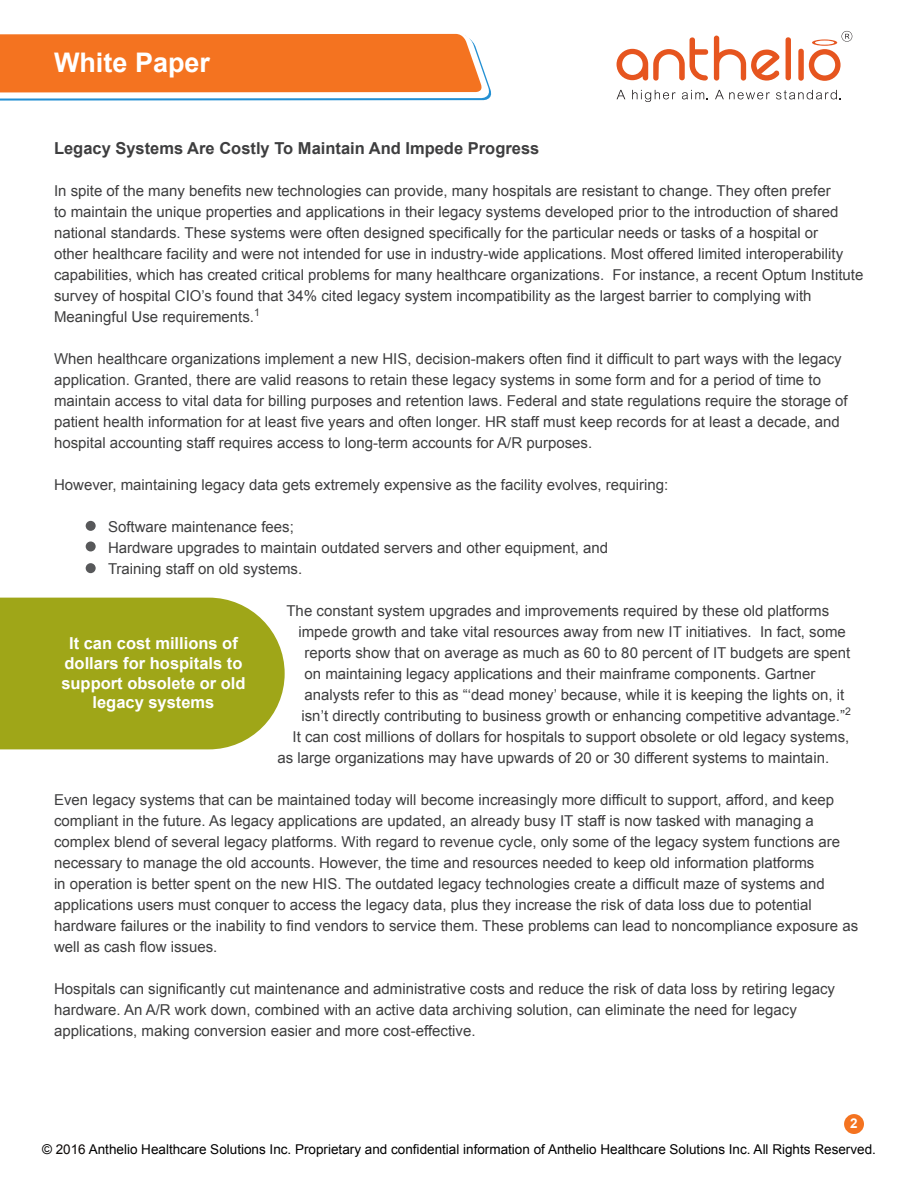
<style>
.page{position:relative;width:918px;height:1188px;background:#fff}
.page>*{position:absolute;margin:0;border:0;box-sizing:border-box;transform-origin:0 0}
.t1{font:700 27px "Arial";color:#fff}
.t2{font:700 16.5px/19.8px "Arial";color:#fff;text-align:center}
.t3{font:700 16.5px "Arial";color:#3e3e3f}
.t4{font:15px/21px "Arial";color:#3e3e3f}
.t5{font:13.5px "Arial";color:#000}
.t6{font:700 13.5px "Arial";color:#fff}
.s1{color:#0c0806}
</style>
<div class="page">
<svg style="left:617px;top:37px;width:91px;height:44px"></svg>
<svg style="left:714px;top:36px;width:66px;height:45px"></svg>
<div style="left:786px;top:37px;width:5px;height:43px;background:#e6551f;border-radius:3px"></div>
<div style="left:798px;top:49px;width:6px;height:32px;background:#e6551f;border-radius:3px"></div>
<svg style="left:617px;top:90px;width:8px;height:9px"></svg>
<svg style="left:632px;top:90px;width:44px;height:12px"></svg>
<svg style="left:682px;top:90px;width:26px;height:9px"></svg>
<svg style="left:715px;top:90px;width:55px;height:9px"></svg>
<svg style="left:776px;top:90px;width:64px;height:9px"></svg>
<svg style="left:809px;top:31px;width:43px;height:50px"></svg>
<svg style="left:0;top:33px;width:492px;height:68px;background:#ee8745"></svg>
<div style="left:0;top:598px;width:285px;height:151px;background:#9fa618"></div>
<div style="left:86px;top:521px;width:10px;height:10px;background:#57585a;border-radius:50%"></div>
<div style="left:86px;top:541px;width:10px;height:10px;background:#57585a;border-radius:50%"></div>
<div style="left:86px;top:563px;width:10px;height:10px;background:#57585a;border-radius:50%"></div>
<div style="left:844px;top:1114px;width:20px;height:20px;background:#f47320;border-radius:50%"></div>
<p class="t1" style="left:54px;top:45px;width:158px">White Paper</p>
<p class="t3" style="left:54px;top:137px;width:487px">Legacy Systems Are Costly To Maintain And Impede Progress</p>
<p class="t4" style="left:54px;top:180px;width:811px">In spite of the many benefits new technologies can provide, many hospitals are resistant to change. They often prefer<br>to maintain the unique properties and applications in their legacy systems developed prior to the introduction of shared national standards. These systems were often designed specifically for the particular needs or tasks of a hospital or<br>other healthcare facility and were not intended for use in industry-wide applications. Most offered limited interoperability capabilities, which has created critical problems for many healthcare organizations. For instance, a recent Optum Institute survey of hospital CIO’s found that 34% cited legacy system incompatibility as the largest barrier to complying with Meaningful Use requirements.<sup>1</sup></p>
<p class="t4" style="left:54px;top:348px;width:795px">When healthcare organizations implement a new HIS, decision-makers often find it difficult to part ways with the legacy application. Granted, there are valid reasons to retain these legacy systems in some form and for a period of time to maintain access to vital data for billing purposes and retention laws. Federal and state regulations require the storage of patient health information for at least five years and often longer. HR staff must keep records for at least a decade, and hospital accounting staff requires access to long-term accounts for A/R purposes.</p>
<p class="t4" style="left:54px;top:474px;width:616px">However, maintaining legacy data gets extremely expensive as the facility evolves, requiring:</p>
<p class="t4" style="left:108px;top:516px;width:187px">Software maintenance fees;</p>
<p class="t4" style="left:108px;top:537px;width:502px">Hardware upgrades to maintain outdated servers and other equipment, and</p>
<p class="t4" style="left:108px;top:558px;width:196px">Training staff on old systems.</p>
<p class="t4" style="left:286px;top:600px;width:544px">The constant system upgrades and improvements required by these old platforms</p>
<p class="t4" style="left:298px;top:621px;width:549px">impede growth and take vital resources away from new IT initiatives. In fact, some</p>
<p class="t4" style="left:304px;top:642px;width:547px">reports show that on average as much as 60 to 80 percent of IT budgets are spent</p>
<p class="t4" style="left:304px;top:663px;width:513px">on maintaining legacy applications and their mainframe components. Gartner</p>
<p class="t4" style="left:304px;top:684px;width:541px">analysts refer to this as “‘dead money’ because, while it is keeping the lights on, it</p>
<p class="t4" style="left:302px;top:705px;width:551px">isn’t directly contributing to business growth or enhancing competitive advantage.”<sup>2</sup></p>
<p class="t4" style="left:292px;top:726px;width:558px">It can cost millions of dollars for hospitals to support obsolete or old legacy systems,</p>
<p class="t4" style="left:278px;top:747px;width:553px">as large organizations may have upwards of 20 or 30 different systems to maintain.</p>
<p class="t4" style="left:54px;top:789px;width:806px">Even legacy systems that can be maintained today will become increasingly more difficult to support, afford, and keep compliant in the future. As legacy applications are updated, an already busy IT staff is now tasked with managing a complex blend of several legacy platforms. With regard to revenue cycle, only some of the legacy system functions are necessary to manage the old accounts. However, the time and resources needed to keep old information platforms<br>in operation is better spent on the new HIS. The outdated legacy technologies create a difficult maze of systems and applications users must conquer to access the legacy data, plus they increase the risk of data loss due to potential hardware failures or the inability to find vendors to service them. These problems can lead to noncompliance exposure as well as cash flow issues.</p>
<p class="t4" style="left:54px;top:978px;width:783px">Hospitals can significantly cut maintenance and administrative costs and reduce the risk of data loss by retiring legacy hardware. An A/R work down, combined with an active data archiving solution, can eliminate the need for legacy applications, making conversion easier and more cost-effective.</p>
<p class="t2" style="left:61px;top:634px;width:186px">It can cost millions of dollars for hospitals to support obsolete or old legacy systems</p>
<p class="t6" style="left:850px;top:1114px;width:9px">2</p>
<p class="t5" style="left:42px;top:1141px;width:835px">© <span class="s1">2016</span> Anthelio Healthcare Solutions Inc. Proprietary and confidential information of Anthelio Healthcare Solutions Inc. All Rights Reserved.</p>
</div>
